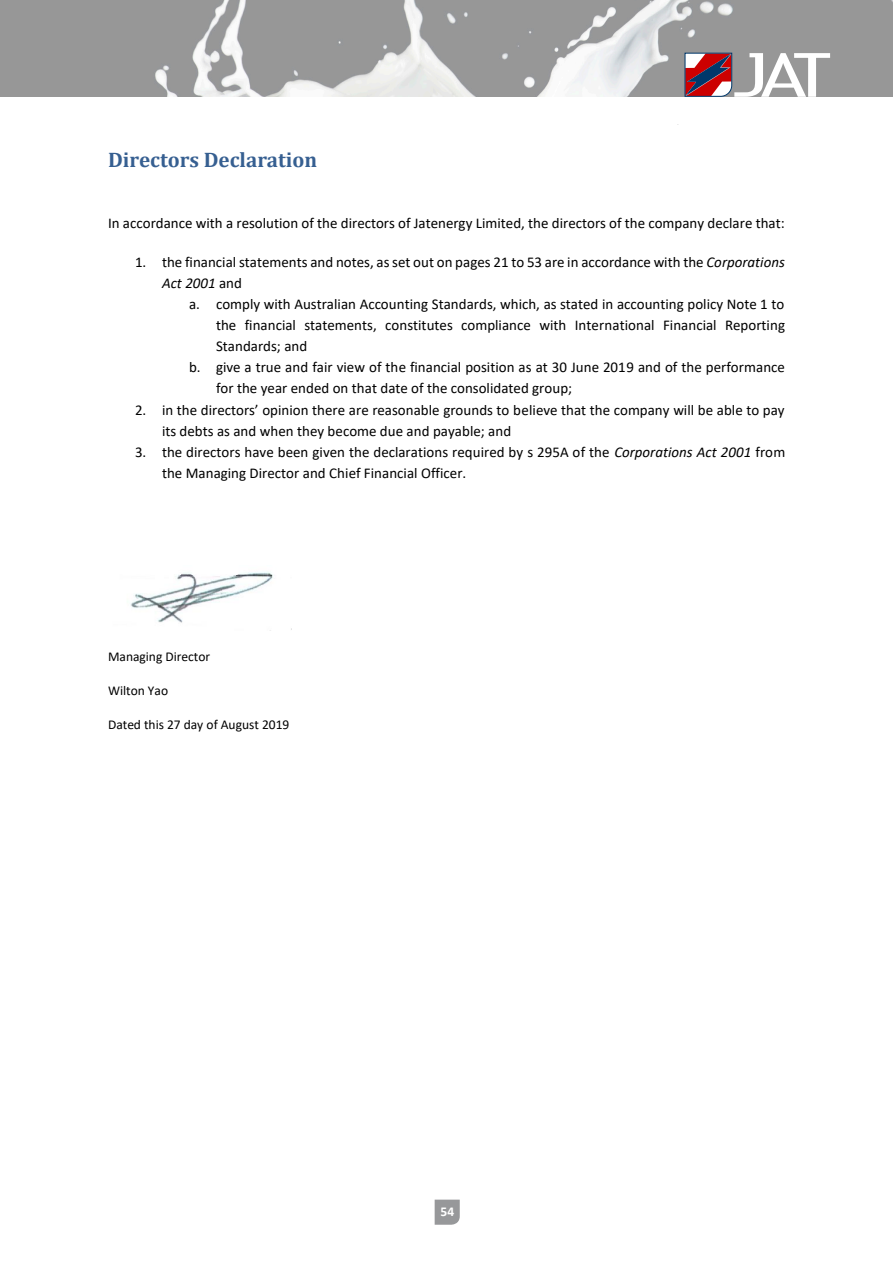
<style>
.page{position:relative;width:893px;height:1263px;background:#fff}
.page>*{position:absolute;margin:0;border:0;box-sizing:border-box;transform-origin:0 0}
.t1{font:700 21px "Cambria";color:#365f91}
.t2{font:15px/21px "Calibri";color:#000}
.t3{font:italic 15px "Calibri";color:#000}
.t4{font:13.5px "Calibri";color:#000}
.t5{font:700 13.5px "Calibri";color:#fff}
.s1{font-style:italic}
.s2{font-style:normal}
</style>
<div class="page">
<img style="left:0;top:0;width:893px;height:97px">
<svg style="left:684px;top:52px;width:146px;height:45px"></svg>
<svg style="left:435px;top:1199px;width:25px;height:26px"></svg>
<img style="left:130px;top:572px;width:143px;height:51px">
<p class="t1" style="left:108px;top:145px;width:211px">Directors Declaration</p>
<p class="t2" style="left:108px;top:212px;width:678px">In accordance with a resolution of the directors of Jatenergy Limited, the directors of the company declare that:</p>
<p class="t2" style="left:135px;top:251px;width:651px">1. the financial statements and notes, as set out on pages 21 to 53 are in accordance with the <span class="s1">Corporations</span></p>
<p class="t3" style="left:162px;top:273px;width:82px">Act 2001 <span class="s2">and</span></p>
<p class="t2" style="left:189px;top:293px;width:597px">a. comply with Australian Accounting Standards, which, as stated in accounting policy Note 1 to</p>
<p class="t2" style="left:216px;top:314px;width:570px">the financial statements, constitutes compliance with International Financial Reporting</p>
<p class="t2" style="left:216px;top:335px;width:93px">Standards; and</p>
<p class="t2" style="left:189px;top:356px;width:597px">b. give a true and fair view of the financial position as at 30 June 2019 and of the performance</p>
<p class="t2" style="left:216px;top:378px;width:358px">for the year ended on that date of the consolidated group;</p>
<p class="t2" style="left:162px;top:399px;width:624px;text-indent:-27px">2. in the directors’ opinion there are reasonable grounds to believe that the company will be able to pay its debts as and when they become due and payable; and</p>
<p class="t2" style="left:162px;top:441px;width:625px;text-indent:-27px">3. the directors have been given the declarations required by s 295A of the <span class="s1">Corporations Act 2001</span> from the Managing Director and Chief Financial Officer.</p>
<p class="t4" style="left:108px;top:647px;width:104px">Managing Director</p>
<p class="t4" style="left:108px;top:681px;width:62px">Wilton Yao</p>
<p class="t4" style="left:108px;top:715px;width:183px">Dated this 27 day of August 2019</p>
<p class="t5" style="left:440px;top:1202px;width:15px">54</p>
</div>
